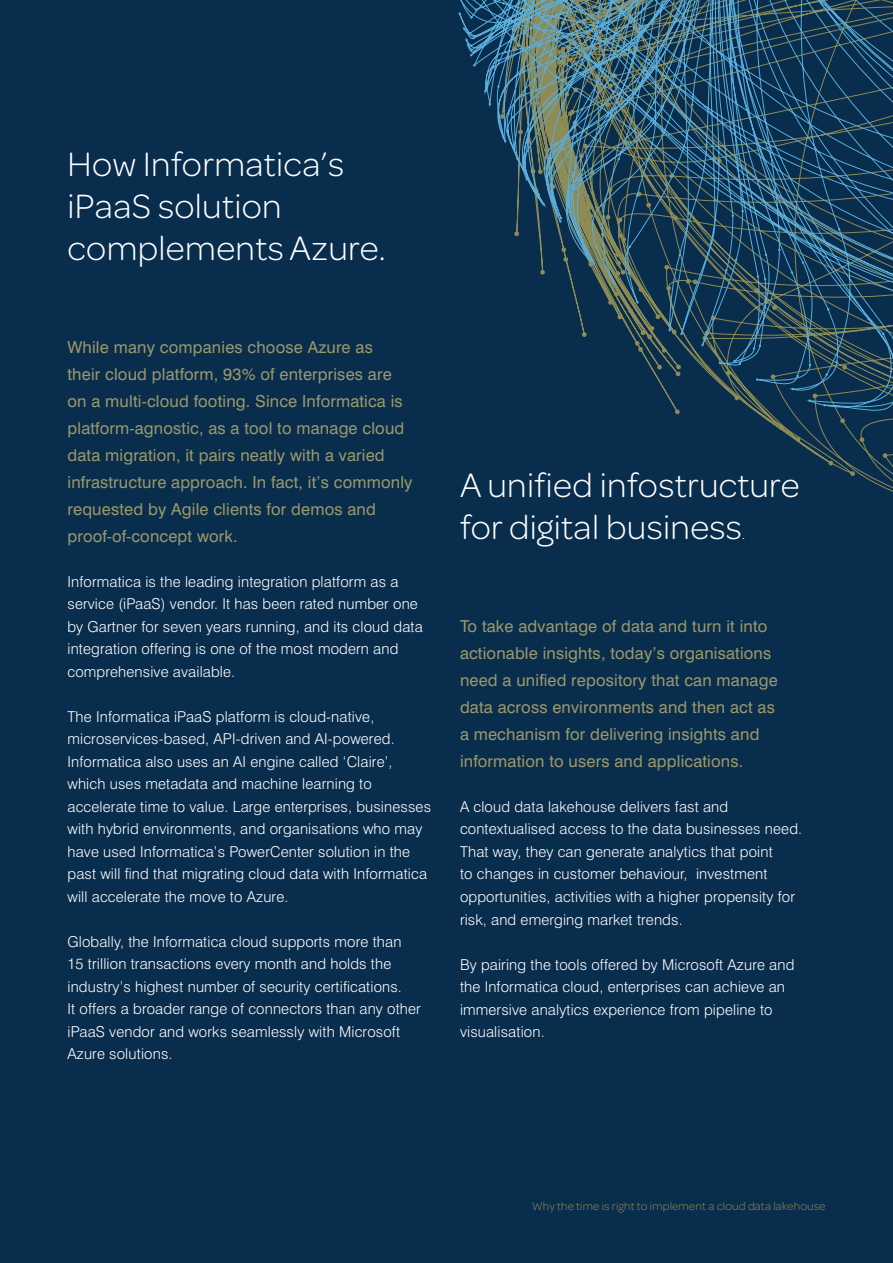
<style>
.page{position:relative;width:893px;height:1263px;background:#092d4c}
.page>*{position:absolute;margin:0;border:0;box-sizing:border-box;transform-origin:0 0}
.t1{font:300 36px/42px "Omnes";letter-spacing:.01em;color:#fff}
.t2{font:16.5px/27px "Swiss 721 BT";letter-spacing:.01em;color:#9b996b}
.t3{font:300 15px/22.5px "Swiss 721 BT";letter-spacing:.01em;color:#fff}
.t4{font:300 15px "Omnes";color:#fff}
.t5{font:300 12px "Omnes";letter-spacing:.01em;color:#8d8c56}
</style>
<div class="page">
<svg style="left:778px;top:428px;width:115px;height:64px"></svg>
<svg style="left:882px;top:453px;width:6px;height:5px"></svg>
<svg style="left:795px;top:437px;width:5px;height:5px"></svg>
<svg style="left:859px;top:437px;width:5px;height:5px"></svg>
<svg style="left:850px;top:471px;width:5px;height:5px"></svg>
<svg style="left:828px;top:460px;width:5px;height:6px"></svg>
<svg style="left:580px;top:0;width:313px;height:428px"></svg>
<svg style="left:835px;top:361px;width:12px;height:9px"></svg>
<svg style="left:701px;top:330px;width:9px;height:16px"></svg>
<svg style="left:668px;top:329px;width:15px;height:6px"></svg>
<svg style="left:757px;top:275px;width:9px;height:5px"></svg>
<svg style="left:753px;top:344px;width:8px;height:6px"></svg>
<svg style="left:719px;top:360px;width:22px;height:16px"></svg>
<svg style="left:458px;top:0;width:240px;height:320px"></svg>
<svg style="left:877px;top:331px;width:8px;height:4px"></svg>
<svg style="left:808px;top:393px;width:9px;height:9px"></svg>
<h1 class="t1" style="left:68px;top:141px;width:320px">How Informatica’s iPaaS solution complements Azure.</h1>
<p class="t2" style="left:68px;top:333px;width:347px">While many companies choose Azure as<br>their cloud platform, 93% of enterprises are on a multi-cloud footing. Since Informatica is platform-agnostic, as a tool to manage cloud data migration, it pairs neatly with a varied infrastructure approach. In fact, it’s commonly requested by Agile clients for demos and proof-of-concept work.</p>
<p class="t3" style="left:68px;top:570px;width:357px">Informatica is the leading integration platform as a service (iPaaS) vendor. It has been rated number one by Gartner for seven years running, and its cloud data integration offering is one of the most modern and comprehensive available.</p>
<p class="t3" style="left:68px;top:705px;width:365px">The Informatica iPaaS platform is cloud-native, microservices-based, API-driven and AI-powered.<br>Informatica also uses an AI engine called ‘Claire’, which uses metadata and machine learning to accelerate time to value. Large enterprises, businesses with hybrid environments, and organisations who may have used Informatica’s PowerCenter solution in the past will find that migrating cloud data with Informatica will accelerate the move to Azure.</p>
<p class="t3" style="left:68px;top:930px;width:355px">Globally, the Informatica cloud supports more than 15 trillion transactions every month and holds the industry’s highest number of security certifications.<br>It offers a broader range of connectors than any other iPaaS vendor and works seamlessly with Microsoft Azure solutions.</p>
<h1 class="t1" style="left:460px;top:462px;width:341px">A unified infostructure for digital business</h1>
<p class="t4" style="left:742px;top:524px;width:4px">.</p>
<p class="t2" style="left:460px;top:612px;width:319px">To take advantage of data and turn it into actionable insights, today’s organisations need a unified repository that can manage data across environments and then act as a mechanism for delivering insights and information to users and applications.</p>
<p class="t3" style="left:460px;top:795px;width:344px">A cloud data lakehouse delivers fast and contextualised access to the data businesses need.<br>That way, they can generate analytics that point<br>to changes in customer behaviour, investment opportunities, activities with a higher propensity for risk, and emerging market trends.</p>
<p class="t3" style="left:460px;top:953px;width:336px">By pairing the tools offered by Microsoft Azure and the Informatica cloud, enterprises can achieve an immersive analytics experience from pipeline to visualisation.</p>
<p class="t5" style="left:532px;top:1198px;width:295px">Why the time is right to implement a cloud data lakehouse</p>
</div>
